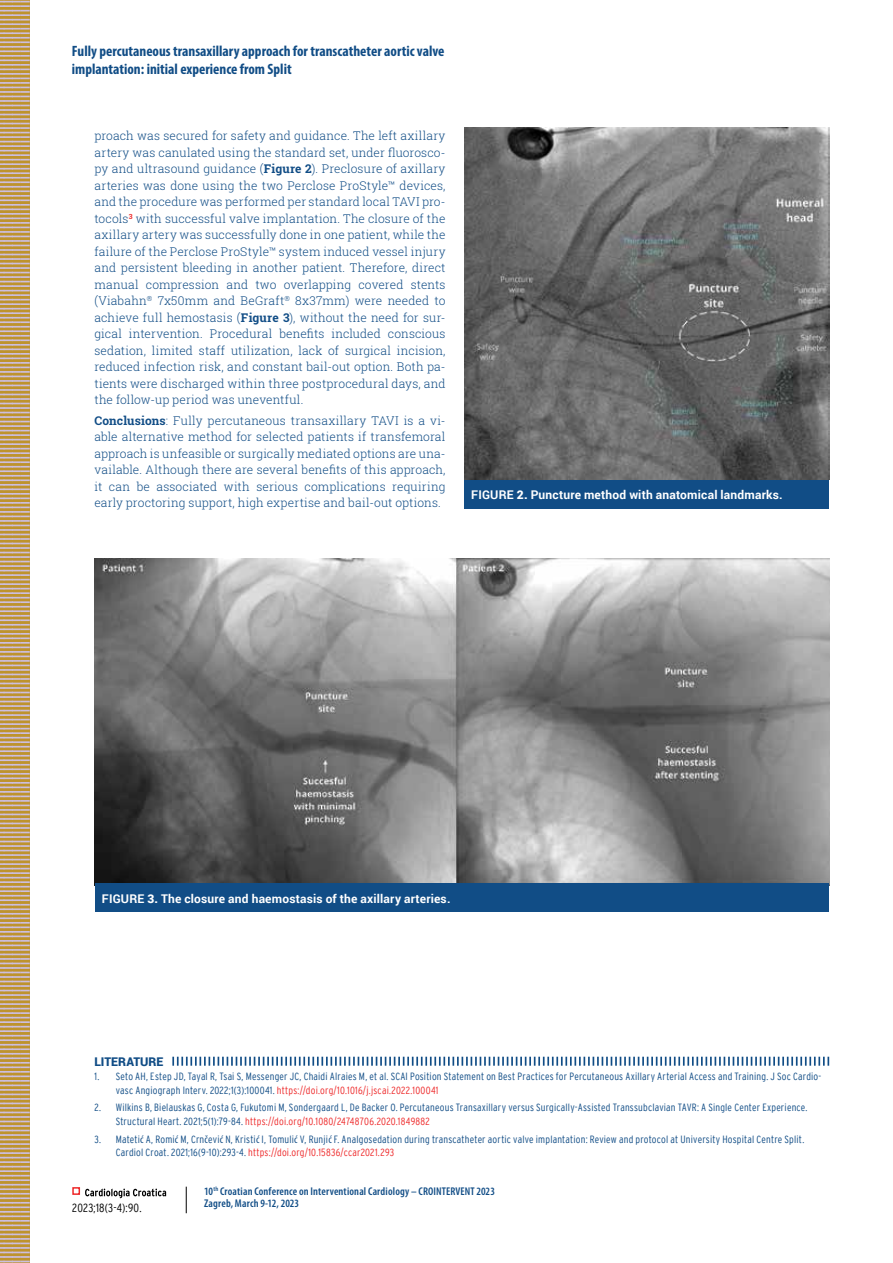
<style>
.page{position:relative;width:893px;height:1263px;background:#fff}
.page>*{position:absolute;margin:0;border:0;box-sizing:border-box;transform-origin:0 0}
.t1{font:700 condensed 15px/18px "Myriad Pro";color:#114d86}
.t2{font:300 12px/16.5px "Roboto Slab";letter-spacing:.01em;color:#114d86;text-align:justify}
.t3{font:700 12px "Roboto";letter-spacing:.015em;color:#fff}
.t4{font:300 condensed 12px "Interstate";letter-spacing:.02em;color:#000}
.t5{font:900 12px "Roboto";letter-spacing:.005em;color:#114d86}
.t6{font:600 condensed 11.25px/12px "Myriad Pro";letter-spacing:.015em;color:#114d86}
.t7{font:300 condensed 10.5px/13.5px "Interstate";letter-spacing:.02em;color:#114d86}
.s1{font-weight:700}
.s2{font-weight:900}
.s3{color:#ee292a}
.s4{font-family:"Myriad Pro";font-weight:400;font-size:11.25px}
</style>
<div class="page">
<svg style="left:85px;top:1188px;width:81px;height:10px"></svg>
<div style="left:72px;top:1187px;width:8px;height:8px;border:2px solid #ee292a"></div>
<svg style="left:186px;top:1187px;width:1px;height:26px"></svg>
<img style="left:94px;top:558px;width:735px;height:328px">
<svg style="left:0;top:0;width:30px;height:1263px;background:#c3a370"></svg>
<svg style="left:172px;top:1057px;width:657px;height:9px"></svg>
<div style="left:465px;top:480px;width:364px;height:29px;background:#114d86"></div>
<div style="left:95px;top:883px;width:734px;height:29px;background:#114d86"></div>
<img style="left:465px;top:128px;width:364px;height:352px">
<p class="t1" style="left:72px;top:42px;width:374px">Fully percutaneous transaxillary approach for transcatheter aortic valve implantation: initial experience from Split</p>
<p class="t2" style="left:94px;top:127px;width:353px">proach was secured for safety and guidance. The left axillary artery was canulated using the standard set, under fluorosco&shy;py and ultrasound guidance (<span class="s1">Figure 2</span>). Preclosure of axillary arteries was done using the two Perclose ProStyle™ devices, and the procedure was performed per standard local TAVI pro&shy;tocols<sup>3</sup> with successful valve implantation. The closure of the axillary artery was successfully done in one patient, while the failure of the Perclose ProStyle™ system induced vessel injury and persistent bleeding in another patient. Therefore, direct manual compression and two overlapping covered stents (Viabahn<sup>®</sup> 7x50mm and BeGraft<sup>®</sup> 8x37mm) were needed to achieve full hemostasis (<span class="s1">Figure 3</span>), without the need for sur&shy;gical intervention. Procedural benefits included conscious sedation, limited staff utilization, lack of surgical incision, reduced infection risk, and constant bail-out option. Both pa&shy;tients were discharged within three postprocedural days, and the follow-up period was uneventful.</p>
<p class="t2" style="left:94px;top:412px;width:353px"><span class="s1">Conclusions</span>: Fully percutaneous transaxillary TAVI is a vi&shy;able alternative method for selected patients if transfemoral approach is unfeasible or surgically mediated options are una&shy;vailable. Although there are several benefits of this approach, it can be associated with serious complications requiring early proctoring support, high expertise and bail-out options.</p>
<p class="t3" style="left:471px;top:487px;width:313px">Figure <span class="s2">2.</span> Puncture method with anatomical landmarks.</p>
<p class="t3" style="left:102px;top:890px;width:350px">Figure <span class="s2">3.</span> The closure and haemostasis of the axillary arteries.</p>
<p class="t5" style="left:94px;top:1053px;width:70px">LITERATURE</p>
<p class="t7" style="left:116px;top:1069px;width:707px;text-indent:-21px">1. Seto AH, Estep JD, Tayal R, Tsai S, Messenger JC, Chaidi Alraies M, et al. SCAI Position Statement on Best Practices for Percutaneous Axillary Arterial Access and Training. J Soc Cardio&shy;vasc Angiograph Interv. 2022;1(3):100041. <span class="s3">https://doi.org/10.1016/j.jscai.2022.100041</span></p>
<p class="t7" style="left:116px;top:1101px;width:693px;text-indent:-21px">2. Wilkins B, Bielauskas G, Costa G, Fukutomi M, Sondergaard L, De Backer O. Percutaneous Transaxillary versus Surgically-Assisted Transsubclavian TAVR: A Single Center Experience.<br>Structural Heart. 2021;5(1):79-84. <span class="s3">https://doi.org/10.1080/24748706.2020.1849882</span></p>
<p class="t7" style="left:116px;top:1132px;width:690px;text-indent:-21px">3. Mateti<span class="s4">ć</span> A, Romi<span class="s4">ć</span> M, Crn<span class="s4">č</span>evi<span class="s4">ć</span> N, Kristi<span class="s4">ć</span> I, Tomuli<span class="s4">ć</span> V, Runji<span class="s4">ć</span> F. Analgosedation during transcatheter aortic valve implantation: Review and protocol at University Hospital Centre Split.<br>Cardiol Croat. 2021;16(9-10):293-4. <span class="s3">https://doi.org/10.15836/ccar2021.293</span></p>
<p class="t4" style="left:72px;top:1201px;width:71px">2023;18(3-4):90.</p>
<p class="t6" style="left:204px;top:1185px;width:292px">10<sup>th</sup> Croatian Conference on Interventional Cardiology – CROINTERVENT 2023<br>Zagreb, March 9-12, 2023</p>
</div>
